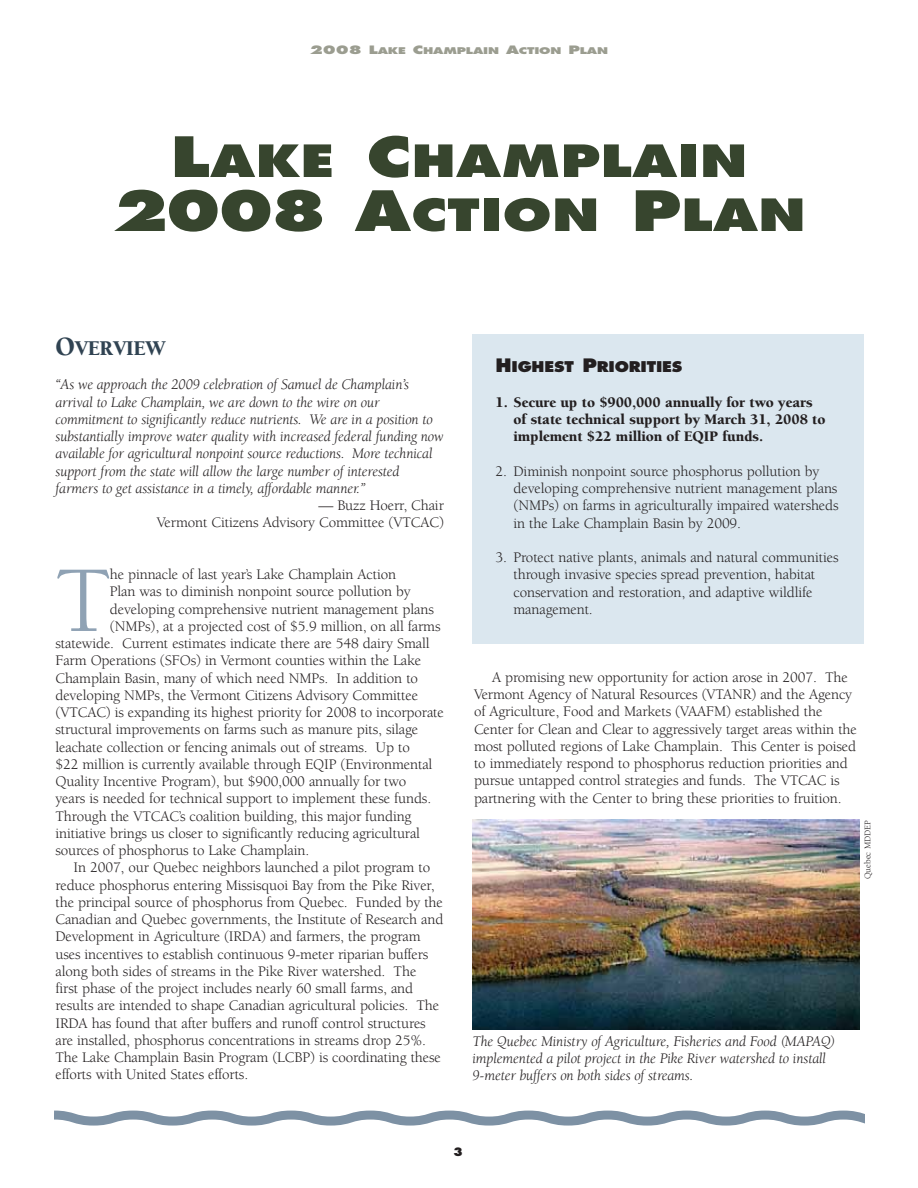
<style>
.page{position:relative;width:918px;height:1188px;background:#fff}
.page>*{position:absolute;margin:0;border:0;box-sizing:border-box;transform-origin:0 0}
.t1{font:96.45px "Berkeley Std";color:#8fa2b4}
.t2{font:43.2px/54px "Futura Std Extra Bold SC800";letter-spacing:.01em;color:#37452e;text-align:center;scale:1.25 1}
.t3{font:21.6px "Berkeley Std Black SC800";letter-spacing:-.015em;color:#304352;scale:.95 1}
.t4{font:15px/17.2px "Berkeley Std";letter-spacing:-.01em;color:#231f20}
.t5{font:italic 15px/17.2px "Berkeley Std";letter-spacing:-.01em;color:#231f20}
.t6{font:900 15px/17.2px "Berkeley Std";letter-spacing:-.01em;color:#231f20}
.t7{font:14.4px "Futura Std Extra Bold SC800";letter-spacing:-.015em;color:#231f20;scale:1.1 1}
.t8{font:800 11.25px "Futura Std";color:#231f20}
.t9{font:9px "Futura Std Extra Bold SC800";letter-spacing:-.015em;color:#9b9d90;scale:1.4 1}
.t10{font:9px "Berkeley Std";letter-spacing:-.01em;color:#231f20}
.s1{font-size:11.25px}
.s2{font-size:54px}
.s3{font-size:27px}
.s4{font-size:18px}
</style>
<div class="page">
<svg style="left:54px;top:1111px;width:810px;height:15px"></svg>
<div style="left:473px;top:335px;width:391px;height:309px;background:#dbe7ef"></div>
<img style="left:473px;top:820px;width:387px;height:210px">
<p class="t9" style="left:310px;top:46px;width:214px"><span class="s1">2008 L</span>AKE <span class="s1">C</span>HAMPLAIN <span class="s1">A</span>CTION <span class="s1">P</span>LAN</p>
<h2 class="t2" style="left:112px;top:135px;width:556px"><span class="s2">L</span>AKE <span class="s2">C</span>HAMPLAIN<br><span class="s2">2008 A</span>CTION <span class="s2">P</span>LAN</h2>
<h3 class="t3" style="left:56px;top:335px;width:117px"><span class="s3">O</span>VERVIEW</h3>
<p class="t5" style="left:56px;top:377px;width:390px">“As we approach the 2009 celebration of Samuel de Champlain’s arrival to Lake Champlain, we are down to the wire on our commitment to significantly reduce nutrients. We are in a position to substantially improve water quality with increased federal funding now available for agricultural nonpoint source reductions. More technical support from the state will allow the large number of interested farmers to get assistance in a timely, affordable manner.”</p>
<p class="t4" style="left:157px;top:498px;width:289px;text-align:right">— Buzz Hoerr, Chair<br>Vermont Citizens Advisory Committee (VTCAC)</p>
<h1 class="t1" style="left:56px;top:561px;width:57px">T</h1>
<p class="t4" style="left:110px;top:567px;width:288px">he pinnacle of last year’s Lake Champlain Action</p>
<p class="t4" style="left:110px;top:584px;width:302px">Plan was to diminish nonpoint source pollution by</p>
<p class="t4" style="left:110px;top:601px;width:325px">developing comprehensive nutrient management plans</p>
<p class="t4" style="left:110px;top:619px;width:332px">(NMPs), at a projected cost of $5.9 million, on all farms</p>
<p class="t4" style="left:56px;top:636px;width:376px">statewide. Current estimates indicate there are 548 dairy Small</p>
<p class="t4" style="left:56px;top:653px;width:367px">Farm Operations (SFOs) in Vermont counties within the Lake</p>
<p class="t4" style="left:56px;top:670px;width:364px">Champlain Basin, many of which need NMPs. In addition to</p>
<p class="t4" style="left:56px;top:688px;width:364px">developing NMPs, the Vermont Citizens Advisory Committee</p>
<p class="t4" style="left:56px;top:705px;width:390px">(VTCAC) is expanding its highest priority for 2008 to incorporate</p>
<p class="t4" style="left:56px;top:722px;width:364px">structural improvements on farms such as manure pits, silage</p>
<p class="t4" style="left:56px;top:739px;width:356px">leachate collection or fencing animals out of streams. Up to</p>
<p class="t4" style="left:56px;top:757px;width:378px">$22 million is currently available through EQIP (Environmental</p>
<p class="t4" style="left:56px;top:774px;width:352px">Quality Incentive Program), but $900,000 annually for two</p>
<p class="t4" style="left:56px;top:791px;width:377px">years is needed for technical support to implement these funds.</p>
<p class="t4" style="left:56px;top:808px;width:358px">Through the VTCAC’s coalition building, this major funding</p>
<p class="t4" style="left:56px;top:826px;width:366px">initiative brings us closer to significantly reducing agricultural</p>
<p class="t4" style="left:56px;top:843px;width:255px">sources of phosphorus to Lake Champlain.</p>
<p class="t4" style="left:74px;top:860px;width:358px">In 2007, our Quebec neighbors launched a pilot program to</p>
<p class="t4" style="left:56px;top:877px;width:381px">reduce phosphorus entering Missisquoi Bay from the Pike River,</p>
<p class="t4" style="left:56px;top:895px;width:389px">the principal source of phosphorus from Quebec. Funded by the</p>
<p class="t4" style="left:56px;top:912px;width:389px">Canadian and Quebec governments, the Institute of Research and</p>
<p class="t4" style="left:56px;top:929px;width:367px">Development in Agriculture (IRDA) and farmers, the program</p>
<p class="t4" style="left:56px;top:946px;width:374px">uses incentives to establish continuous 9-meter riparian buffers</p>
<p class="t4" style="left:56px;top:964px;width:362px">along both sides of streams in the Pike River watershed. The</p>
<p class="t4" style="left:56px;top:981px;width:359px">first phase of the project includes nearly 60 small farms, and</p>
<p class="t4" style="left:56px;top:998px;width:385px">results are intended to shape Canadian agricultural policies. The</p>
<p class="t4" style="left:56px;top:1015px;width:372px">IRDA has found that after buffers and runoff control structures</p>
<p class="t4" style="left:56px;top:1033px;width:372px">are installed, phosphorus concentrations in streams drop 25%.</p>
<p class="t4" style="left:56px;top:1050px;width:387px">The Lake Champlain Basin Program (LCBP) is coordinating these</p>
<p class="t4" style="left:56px;top:1067px;width:194px">efforts with United States efforts.</p>
<p class="t7" style="left:496px;top:359px;width:171px"><span class="s4">H</span>IGHEST <span class="s4">P</span>RIORITIES</p>
<p class="t6" style="left:514px;top:393px;width:313px;text-indent:-18px">1. Secure up to $900,000 annually for two years of state technical support by March 31, 2008 to implement $22 million of EQIP funds.</p>
<p class="t4" style="left:514px;top:464px;width:327px;text-indent:-18px">2. Diminish nonpoint source phosphorus pollution by developing comprehensive nutrient management plans (NMPs) on farms in agriculturally impaired watersheds in the Lake Champlain Basin by 2009.</p>
<p class="t4" style="left:514px;top:550px;width:327px;text-indent:-18px">3. Protect native plants, animals and natural communities through invasive species spread prevention, habitat conservation and restoration, and adaptive wildlife management.</p>
<p class="t4" style="left:474px;top:670px;width:384px;text-indent:18px">A promising new opportunity for action arose in 2007. The Vermont Agency of Natural Resources (VTANR) and the Agency of Agriculture, Food and Markets (VAAFM) established the Center for Clean and Clear to aggressively target areas within the most polluted regions of Lake Champlain. This Center is poised to immediately respond to phosphorus reduction priorities and pursue untapped control strategies and funds. The VTCAC is partnering with the Center to bring these priorities to fruition.</p>
<p class="t10" style="left:864px;top:879px;width:60px;rotate:-90deg">Quebec MDDEP</p>
<p class="t5" style="left:473px;top:1034px;width:364px">The Quebec Ministry of Agriculture, Fisheries and Food (MAPAQ) implemented a pilot project in the Pike River watershed to install<br>9-meter buffers on both sides of streams.</p>
<p class="t8" style="left:454px;top:1146px;width:11px">3</p>
</div>
